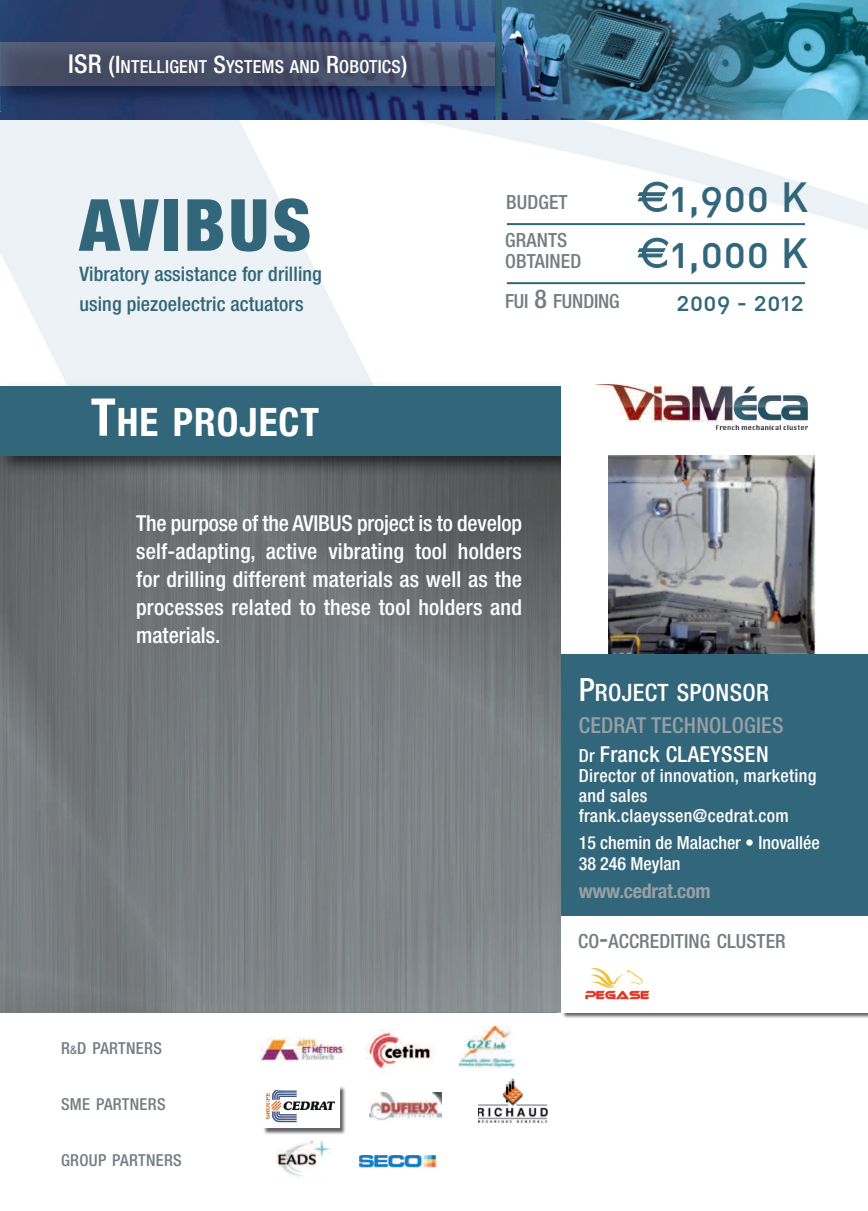
<style>
.page{position:relative;width:868px;height:1211px;background:#fff}
.page>*{position:absolute;margin:0;border:0;box-sizing:border-box;transform-origin:0 0}
.t1{font:900 condensed 72px "Helvetica Neue";letter-spacing:.05em;color:#32667a}
.t2{font:41.6px/56.2px "DIN Medium Alternate";letter-spacing:.02em;color:#32667a}
.t3{font:700 condensed 39px "Helvetica Neue";letter-spacing:.025em;color:#fff}
.t4{font:24.4px "DIN Medium Alternate";letter-spacing:.02em;color:#32667a}
.t5{font:500 condensed 24px "Helvetica Neue";letter-spacing:.01em;color:#fff}
.t6{font:500 condensed 22px/28px "Helvetica Neue";letter-spacing:.01em;color:#fff;text-align:justify}
.t7{font:500 condensed 22px/29.2px "Helvetica Neue";letter-spacing:.01em;color:#989fa4}
.t8{font:500 condensed 20px/30.2px "Helvetica Neue";letter-spacing:.005em;color:#32667a}
.t9{font:700 condensed 20px "Helvetica Neue";letter-spacing:-.015em;color:#989fa4}
.t10{font:500 condensed 19.6px/37.6px "Helvetica Neue";letter-spacing:.005em;color:#757d82}
.t11{font:500 condensed 18px/20px "Helvetica Neue";letter-spacing:.015em;color:#fff}
.t12{font:500 condensed 16.4px "Helvetica Neue";letter-spacing:.02em;color:#757d82}
.s1{font-size:26px}
.s2{font-size:24px}
.s3{font-family:"Euro Sans"}
.s4{font-size:52px}
.s5{font-size:32px}
.s6{font-size:18px;color:#fff}
.s7{color:#fff}
.s8{font-size:12px}
</style>
<div class="page">
<img style="left:0;top:481px;width:561px;height:531px">
<div style="left:561px;top:455px;width:306px;height:557px;background:#32667a"></div>
<img style="left:0;top:120px;width:867px;height:257px">
<img style="left:259px;top:1036px;width:86px;height:25px">
<img style="left:365px;top:1029px;width:70px;height:44px">
<img style="left:459px;top:1026px;width:56px;height:41px">
<img style="left:264px;top:1087px;width:82px;height:47px">
<div style="left:263px;top:1085px;width:76px;height:42px;background:#fff"></div>
<img style="left:267px;top:1090px;width:67px;height:31px">
<img style="left:369px;top:1092px;width:73px;height:28px">
<svg style="left:478px;top:1122px;width:70px;height:1px"></svg>
<img style="left:478px;top:1078px;width:71px;height:44px">
<img style="left:276px;top:1140px;width:56px;height:38px">
<img style="left:359px;top:1155px;width:77px;height:12px">
<img style="left:557px;top:911px;width:310px;height:107px">
<div style="left:561px;top:916px;width:306px;height:96px;background:#fff"></div>
<img style="left:585px;top:968px;width:65px;height:32px">
<img style="left:0;top:377px;width:561px;height:104px">
<div style="left:0;top:386px;width:561px;height:69px;background:#32667a"></div>
<hr style="left:507px;top:223px;width:297px;height:2px;background:#32667a">
<hr style="left:507px;top:282px;width:297px;height:2px;background:#32667a">
<img style="left:595px;top:384px;width:212px;height:46px">
<div style="left:561px;top:455px;width:306px;height:198px;background:#fff"></div>
<img style="left:608px;top:455px;width:207px;height:198px">
<img style="left:0;top:0;width:867px;height:120px">
<img style="left:0;top:34px;width:521px;height:78px">
<img style="left:0;top:43px;width:494px;height:43px">
<p class="t11" style="left:68px;top:58px;width:341px"><span class="s1">ISR</span> <span class="s2">(I</span>NTELLIGENT <span class="s2">S</span>YSTEMS AND <span class="s2">R</span>OBOTICS<span class="s2">)</span></p>
<h1 class="t1" style="left:79px;top:181px;width:233px">AViBuS</h1>
<p class="t8" style="left:79px;top:260px;width:244px">Vibratory assistance for drilling using piezoelectric actuators</p>
<p class="t10" style="left:505px;top:185px;width:64px">BUDGET<br>GRANTS</p>
<p class="t10" style="left:505px;top:242px;width:116px;line-height:40.2px">OBTAINED<br>FUI <span class="s1">8</span> FUNDING</p>
<h2 class="t2" style="left:638px;top:169px;width:172px"><span class="s3">€</span>1,900 K <span class="s3">€</span>1,000 K</h2>
<p class="t4" style="left:676px;top:288px;width:129px">2009 - 2012</p>
<h3 class="t3" style="left:91px;top:398px;width:230px"><span class="s4">T</span>he projecT</h3>
<p class="t6" style="left:136px;top:511px;width:387px">The purpose of the AVIBUS project is to develop self-adapting, active vibrating tool holders for drilling different materials as well as the processes related to these tool holders and materials.</p>
<p class="t5" style="left:578px;top:683px;width:192px"><span class="s5">P</span>ROJECT SPONSOR</p>
<p class="t7" style="left:578px;top:712px;width:206px">CEDRAT TECHNOLOGIES<br><span class="s6">Dr</span> <span class="s7">Franck CLAEYSSEN</span></p>
<p class="t11" style="left:578px;top:767px;width:239px">Director of innovation, marketing and sales frank.claeyssen@cedrat.com</p>
<p class="t11" style="left:578px;top:833px;width:243px;line-height:21.6px">15 chemin de Malacher • Inovallée<br>38 246 Meylan</p>
<p class="t9" style="left:578px;top:879px;width:133px">www.cedrat.com</p>
<p class="t12" style="left:61px;top:1042px;width:102px">R<span class="s8">&amp;</span>D PARTNERS</p>
<p class="t12" style="left:61px;top:1098px;width:106px">SME PARTNERS</p>
<p class="t12" style="left:61px;top:1154px;width:122px">GROUP PARTNERS</p>
<p class="t10" style="left:578px;top:923px;width:209px">CO<span class="s1">-</span>ACCREDITING CLUSTER</p>
</div>
